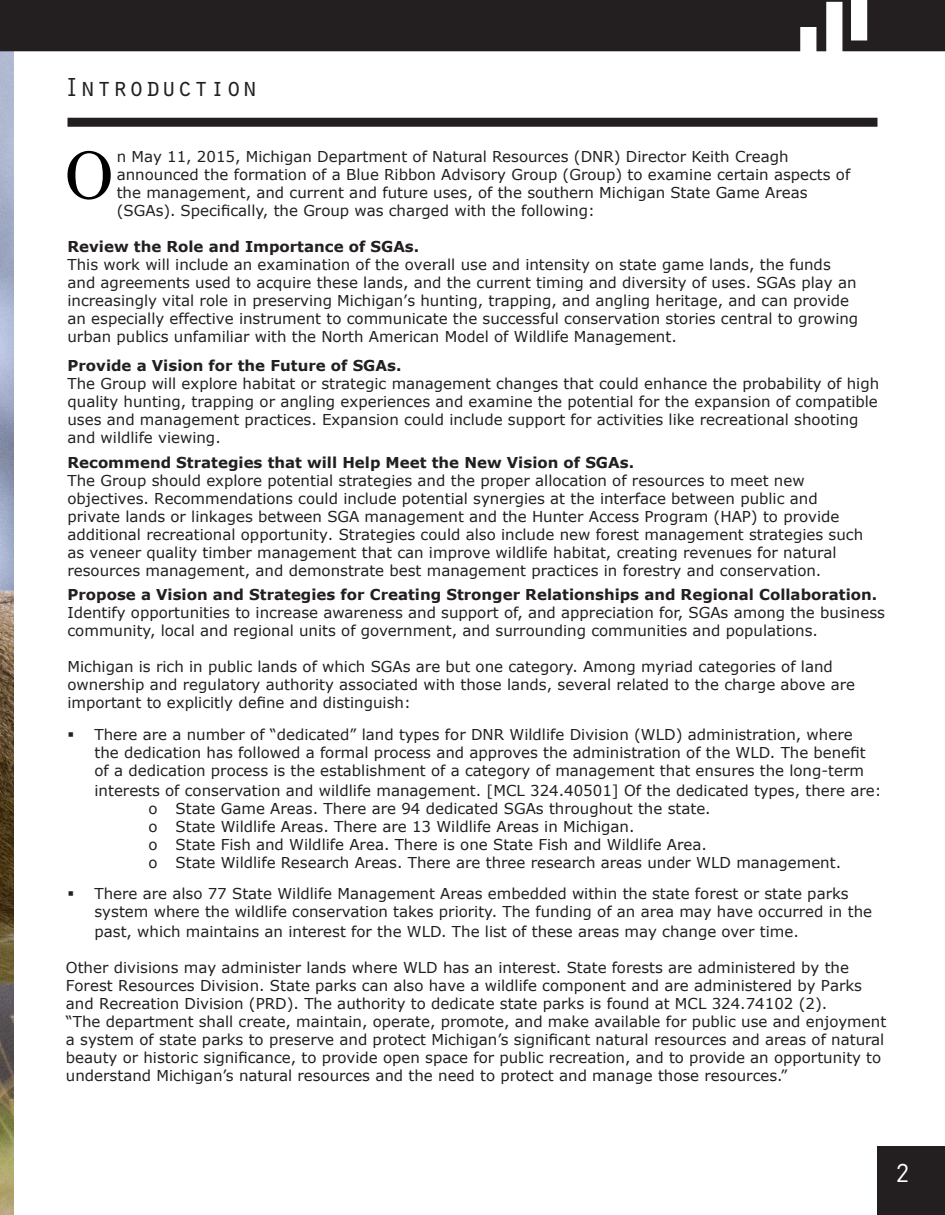
<style>
.page{position:relative;width:945px;height:1215px;background:#fff}
.page>*{position:absolute;margin:0;border:0;box-sizing:border-box;transform-origin:0 0}
.t1{font:64.5px "Century";color:#000}
.t2{font:27px "Orator Std";color:#231f20}
.t3{font:27px "Orator Std";color:#fff}
.Paragraph_Style_2{font:15px/18px "Verdana";color:#231f20}
.t4{font:700 15px "Verdana";color:#231f20}
.s1{font-weight:700}
</style>
<div class="page">
<img style="left:0;top:51px;width:14px;height:1164px">
<div style="left:0;top:0;width:945px;height:51px;background:#231f20"></div>
<svg style="left:851px;top:0;width:16px;height:40px"></svg>
<div style="left:826px;top:2px;width:16px;height:51px;background:#fff;border:2px solid #fff"></div>
<div style="left:800px;top:27px;width:16px;height:25px;background:#fff;border:2px solid #fff"></div>
<div style="left:878px;top:1146px;width:67px;height:69px;background:#231f20"></div>
<div style="left:68px;top:118px;width:810px;height:9px;background:#231f20"></div>
<p class="t2" style="left:64px;top:68px;width:196px">Introduction</p>
<p class="t1" style="left:64px;top:121px;width:52px">O</p>
<p class="Paragraph_Style_2" style="left:117px;top:148px;width:735px">n May 11, 2015, Michigan Department of Natural Resources (DNR) Director Keith Creagh announced the formation of a Blue Ribbon Advisory Group (Group) to examine certain aspects of the management, and current and future uses, of the southern Michigan State Game Areas (SGAs). Specifically, the Group was charged with the following:</p>
<p class="Paragraph_Style_2" style="left:67px;top:238px;width:792px"><span class="s1">Review the Role and Importance of SGAs.<br></span>This work will include an examination of the overall use and intensity on state game lands, the funds and agreements used to acquire these lands, and the current timing and diversity of uses. SGAs play an increasingly vital role in preserving Michigan’s hunting, trapping, and angling heritage, and can provide an especially effective instrument to communicate the successful conservation stories central to growing urban publics unfamiliar with the North American Model of Wildlife Management.</p>
<p class="t4" style="left:68px;top:355px;width:335px">Provide a Vision for the Future of SGAs.</p>
<p class="Paragraph_Style_2" style="left:68px;top:374px;width:813px">The Group will explore habitat or strategic management changes that could enhance the probability of high quality hunting, trapping or angling experiences and examine the potential for the expansion of compatible uses and management practices. Expansion could include support for activities like recreational shooting and wildlife viewing.</p>
<p class="Paragraph_Style_2" style="left:68px;top:453px;width:797px"><span class="s1">Recommend Strategies that will Help Meet the New Vision of SGAs.<br></span>The Group should explore potential strategies and the proper allocation of resources to meet new objectives. Recommendations could include potential synergies at the interface between public and private lands or linkages between SGA management and the Hunter Access Program (HAP) to provide additional recreational opportunity. Strategies could also include new forest management strategies such as veneer quality timber management that can improve wildlife habitat, creating revenues for natural resources management, and demonstrate best management practices in forestry and conservation.</p>
<p class="Paragraph_Style_2" style="left:68px;top:586px;width:819px"><span class="s1">Propose a Vision and Strategies for Creating Stronger Relationships and Regional Collaboration.<br></span>Identify opportunities to increase awareness and support of, and appreciation for, SGAs among the business community, local and regional units of government, and surrounding communities and populations.</p>
<p class="Paragraph_Style_2" style="left:68px;top:658px;width:789px">Michigan is rich in public lands of which SGAs are but one category. Among myriad categories of land ownership and regulatory authority associated with those lands, several related to the charge above are important to explicitly define and distinguish:</p>
<p class="Paragraph_Style_2" style="left:94px;top:725px;width:773px">There are a number of “dedicated” land types for DNR Wildlife Division (WLD) administration, where the dedication has followed a formal process and approves the administration of the WLD. The benefit of a dedication process is the establishment of a category of management that ensures the long-term</p>
<p class="Paragraph_Style_2" style="left:94px;top:781px;width:789px">interests of conservation and wildlife management. [MCL 324.40501] Of the dedicated types, there are:</p>
<p class="Paragraph_Style_2" style="left:148px;top:799px;width:564px">o State Game Areas. There are 94 dedicated SGAs throughout the state.</p>
<p class="Paragraph_Style_2" style="left:148px;top:817px;width:488px">o State Wildlife Areas. There are 13 Wildlife Areas in Michigan.</p>
<p class="Paragraph_Style_2" style="left:148px;top:835px;width:560px">o State Fish and Wildlife Area. There is one State Fish and Wildlife Area.</p>
<p class="Paragraph_Style_2" style="left:148px;top:853px;width:694px">o State Wildlife Research Areas. There are three research areas under WLD management.</p>
<p class="Paragraph_Style_2" style="left:94px;top:884px;width:779px">There are also 77 State Wildlife Management Areas embedded within the state forest or state parks system where the wildlife conservation takes priority. The funding of an area may have occurred in the</p>
<p class="Paragraph_Style_2" style="left:95px;top:922px;width:706px">past, which maintains an interest for the WLD. The list of these areas may change over time.</p>
<p class="Paragraph_Style_2" style="left:66px;top:958px;width:822px">Other divisions may administer lands where WLD has an interest. State forests are administered by the Forest Resources Division. State parks can also have a wildlife component and are administered by Parks and Recreation Division (PRD). The authority to dedicate state parks is found at MCL 324.74102 (2).<br>“The department shall create, maintain, operate, promote, and make available for public use and enjoyment a system of state parks to preserve and protect Michigan’s significant natural resources and areas of natural beauty or historic significance, to provide open space for public recreation, and to provide an opportunity to understand Michigan’s natural resources and the need to protect and manage those resources.”</p>
<p class="t3" style="left:894px;top:1154px;width:18px">2</p>
</div>
